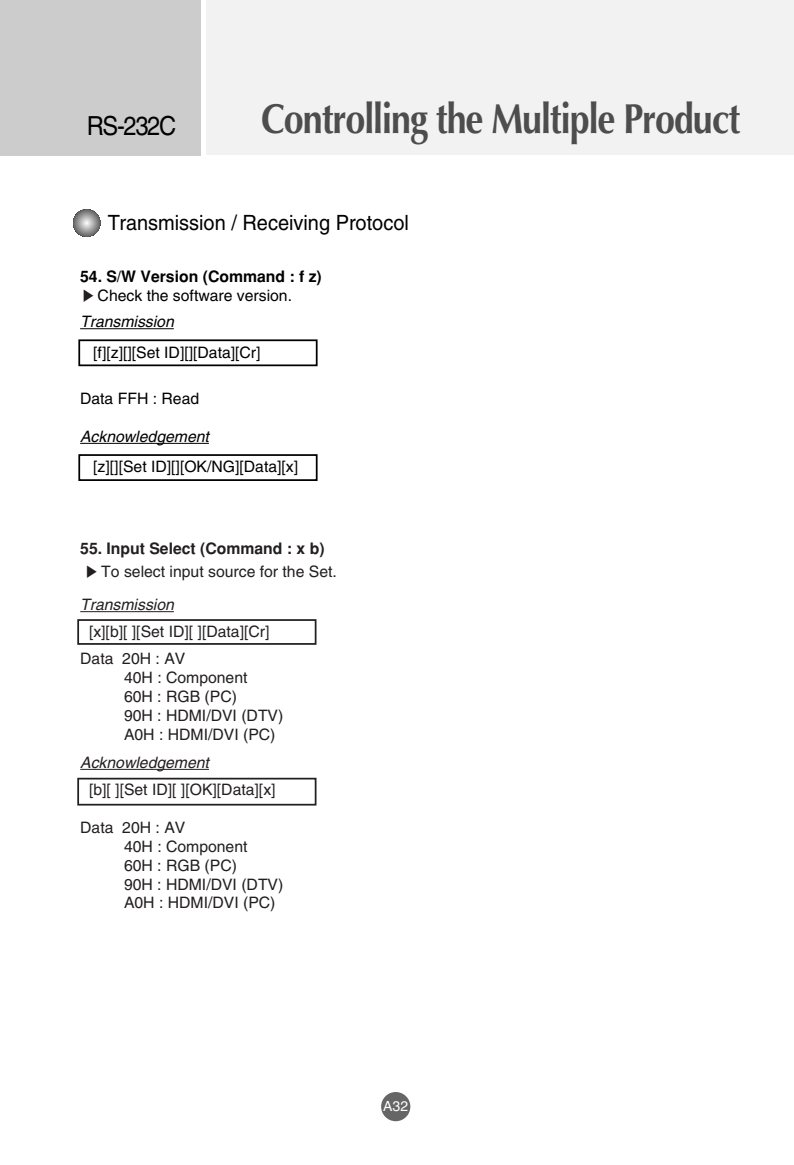
<style>
.page{position:relative;width:794px;height:1165px;background:#fff}
.page>*{position:absolute;margin:0;border:0;box-sizing:border-box;transform-origin:0 0}
.t1{font:700 42px "Optima";letter-spacing:-.03em;color:#4d4d4d;scale:.85 1}
.t2{font:26.25px "Helvetica";letter-spacing:-.055em;color:#000;scale:.9 1}
.t3{font:21px "Helvetica";color:#000;scale:.95 1}
.t4{font:15.75px/18.9px "Helvetica";color:#231f20}
.t5{font:15.75px "Helvetica";color:#000}
.t6{font:italic 15.75px "Helvetica";color:#000}
.t7{font:italic 15.75px "Helvetica";color:#231f20}
.t8{font:700 15.75px "Helvetica";color:#231f20}
.t9{font:700 15.75px "Helvetica";color:#000}
.t10{font:14px "Helvetica";color:#fff}
</style>
<div class="page">
<div style="left:206px;top:0;width:587px;height:155px;background:#f2f2f2"></div>
<div style="left:0;top:0;width:200px;height:156px;background:#ccc"></div>
<div style="left:381px;top:1091px;width:29px;height:30px;background:#666;border-radius:50%"></div>
<hr style="left:80px;top:328px;width:94px;height:1px;background:#000">
<svg style="left:78px;top:339px;width:240px;height:142px"></svg>
<svg style="left:73px;top:209px;width:27px;height:28px"></svg>
<hr style="left:80px;top:611px;width:94px;height:1px;background:#231f20">
<svg style="left:77px;top:619px;width:240px;height:187px"></svg>
<h2 class="t2" style="left:87px;top:116px;width:101px">RS-232C</h2>
<h1 class="t1" style="left:261px;top:101px;width:565px">Controlling the Multiple Product</h1>
<h3 class="t3" style="left:108px;top:215px;width:318px">Transmission / Receiving Protocol</h3>
<p class="t9" style="left:80px;top:271px;width:243px">54. S/W Version (Command : f z)</p>
<p class="t5" style="left:98px;top:290px;width:196px">Check the software version.</p>
<p class="t6" style="left:80px;top:316px;width:95px">Transmission</p>
<p class="t5" style="left:93px;top:346px;width:169px">[f][z][][Set ID][][Data][Cr]</p>
<p class="t5" style="left:80px;top:392px;width:121px">Data FFH : Read</p>
<p class="t6" style="left:80px;top:430px;width:130px">Acknowledgement</p>
<p class="t5" style="left:93px;top:461px;width:206px">[z][][Set ID][][OK/NG][Data][x]</p>
<p class="t8" style="left:80px;top:542px;width:246px">55. Input Select (Command : x b)</p>
<p class="t4" style="left:101px;top:563px;width:237px">To select input source for the Set.</p>
<p class="t7" style="left:80px;top:598px;width:95px">Transmission</p>
<p class="t4" style="left:80px;top:619px;width:191px;line-height:27.1px;text-indent:9px">[x][b][ ][Set ID][ ][Data][Cr]<br>Data 20H : AV</p>
<p class="t4" style="left:124px;top:670px;width:161px">40H : Component<br>60H : RGB (PC)<br>90H : HDMI/DVI (DTV)<br>A0H : HDMI/DVI (PC)</p>
<p class="t7" style="left:80px;top:756px;width:130px">Acknowledgement</p>
<p class="t4" style="left:89px;top:781px;width:188px">[b][ ][Set ID][ ][OK][Data][x]</p>
<p class="t4" style="left:124px;top:819px;width:161px;text-indent:-44px">Data 20H : AV<br>40H : Component<br>60H : RGB (PC)<br>90H : HDMI/DVI (DTV)<br>A0H : HDMI/DVI (PC)</p>
<p class="t10" style="left:383px;top:1101px;width:26px">A32</p>
</div>
